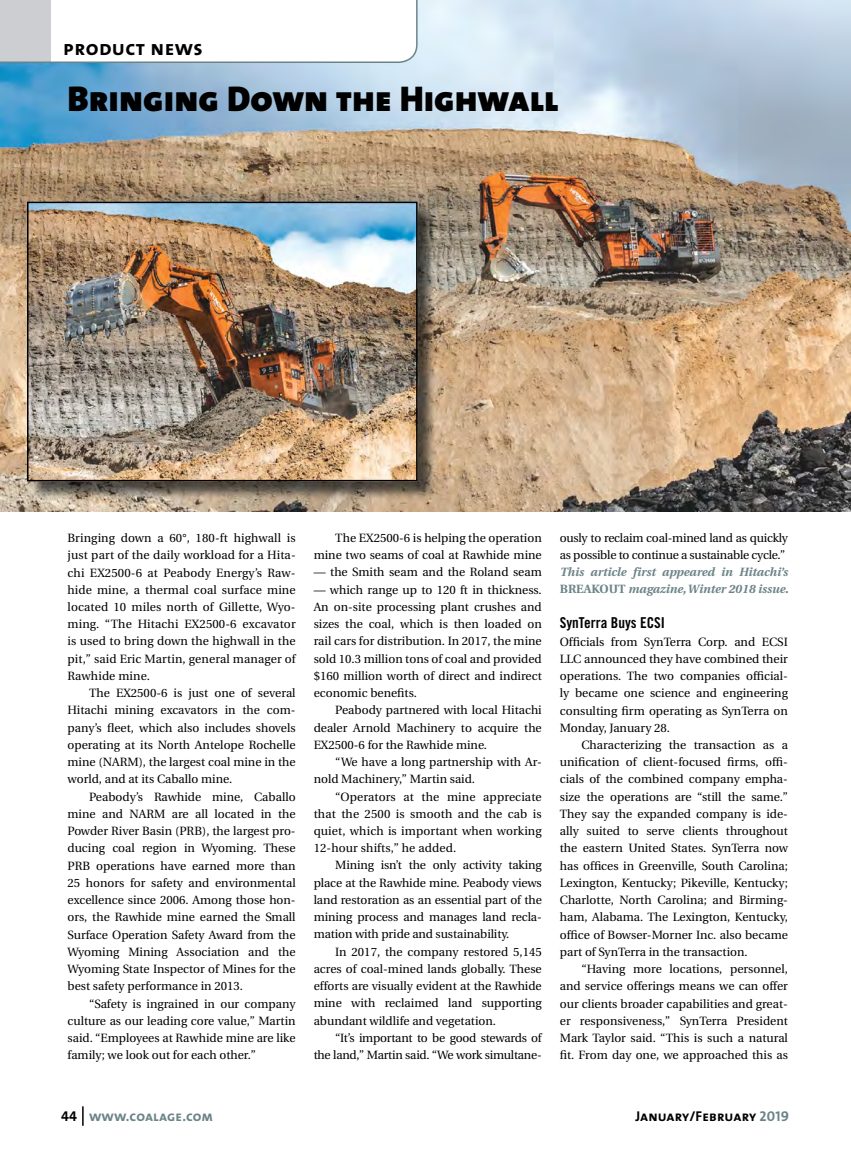
<style>
.page{position:relative;width:851px;height:1161px;background:#fff}
.page>*{position:absolute;margin:0;border:0;box-sizing:border-box;transform-origin:0 0}
.t1{font:36px "The Sans Black Caps";color:#000}
.t2{font:21px "The Mix Bold Caps";letter-spacing:.02em;color:#000}
.t3{font:15px "Trade Gothic Bold Cond Twenty";color:#000}
.t4{font:14.25px "The Mix Bold Caps";letter-spacing:.01em;color:#000}
.t5{font:14.25px "The Mix Bold Caps";letter-spacing:.01em;color:#6c8488}
.t6{font:12px/17.2px "Utopia";color:#000;text-align:justify}
.t7{font:12px/17.2px "Utopia";letter-spacing:-.02em;color:#000;text-align:right}
.t8{font:italic 700 12px/17.2px "Utopia";color:#6c8488}
.s1{font-style:normal}
.s2{color:#000}
.s3{color:#6c8488}
</style>
<div class="page">
<img style="left:0;top:0;width:850px;height:511px">
<hr style="left:82px;top:1106px;width:2px;height:20px;background:#000">
<div style="left:27px;top:202px;width:390px;height:279px;border:2px solid #000"></div>
<svg style="left:0;top:0;width:417px;height:63px"></svg>
<h2 class="t2" style="left:63px;top:35px;width:141px">product news</h2>
<h1 class="t1" style="left:67px;top:77px;width:492px">Bringing Down the Highwall</h1>
<p class="t6" style="left:68px;top:530px;width:230px">Bringing down a 60°, 180-ft highwall is just part of the daily workload for a Hita&shy;chi EX2500-6 at Peabody Energy’s Raw&shy;hide mine, a thermal coal surface mine located 10 miles north of Gillette, Wyo&shy;ming. “The Hitachi EX2500-6 excavator is used to bring down the highwall in the pit,” said Eric Martin, general manager of Rawhide mine.</p>
<p class="t6" style="left:68px;top:686px;width:230px;text-indent:22px">The EX2500-6 is just one of several Hitachi mining excavators in the com&shy;pany’s fleet, which also includes shovels operating at its North Antelope Rochelle mine (NARM), the largest coal mine in the world, and at its Caballo mine.</p>
<p class="t6" style="left:68px;top:789px;width:230px;text-indent:22px">Peabody’s Rawhide mine, Caballo mine and NARM are all located in the Powder River Basin (PRB), the largest pro&shy;ducing coal region in Wyoming. These PRB operations have earned more than 25 honors for safety and environmental excellence since 2006. Among those hon&shy;ors, the Rawhide mine earned the Small Surface Operation Safety Award from the Wyoming Mining Association and the Wyoming State Inspector of Mines for the best safety performance in 2013.</p>
<p class="t6" style="left:68px;top:996px;width:230px;text-indent:22px">“Safety is ingrained in our company culture as our leading core value,” Martin said. “Employees at Rawhide mine are like family; we look out for each other.”</p>
<p class="t6" style="left:314px;top:530px;width:230px;text-align:right">The EX2500-6 is helping the operation mine two seams of coal at Rawhide mine</p>
<p class="t6" style="left:314px;top:565px;width:230px">— the Smith seam and the Roland seam</p>
<p class="t6" style="left:314px;top:582px;width:230px">— which range up to 120 ft in thickness.<br>An on-site processing plant crushes and sizes the coal, which is then loaded on rail cars for distribution. In 2017, the mine sold 10.3 million tons of coal and provided $160 million worth of direct and indirect economic benefits.</p>
<p class="t6" style="left:314px;top:703px;width:230px;text-indent:22px">Peabody partnered with local Hitachi dealer Arnold Machinery to acquire the EX2500-6 for the Rawhide mine.</p>
<p class="t6" style="left:314px;top:754px;width:229px;text-indent:22px">“We have a long partnership with Ar&shy;nold Machinery,” Martin said.</p>
<p class="t6" style="left:314px;top:789px;width:230px;text-indent:22px">“Operators at the mine appreciate that the 2500 is smooth and the cab is quiet, which is important when working 12-hour shifts,” he added.</p>
<p class="t6" style="left:314px;top:858px;width:230px;text-indent:22px">Mining isn’t the only activity taking place at the Rawhide mine. Peabody views land restoration as an essential part of the mining process and manages land recla&shy;mation with pride and sustainability.</p>
<p class="t6" style="left:314px;top:944px;width:230px;text-indent:22px">In 2017, the company restored 5,145 acres of coal-mined lands globally. These efforts are visually evident at the Rawhide mine with reclaimed land supporting abundant wildlife and vegetation.</p>
<p class="t7" style="left:314px;top:1030px;width:229px">“It’s important to be good stewards of<br>the land,” Martin said. “We work simultane-</p>
<p class="t7" style="left:560px;top:530px;width:230px;text-align:left">ously to reclaim coal-mined land as quickly as possible to continue a sustainable cycle.”</p>
<p class="t8" style="left:560px;top:565px;width:230px">This article first appeared in Hitachi’s<br><span class="s1">BREAKOUT</span> magazine, Winter 2018 issue.</p>
<p class="t3" style="left:559px;top:617px;width:107px">SynTerra Buys ECSI</p>
<p class="t6" style="left:559px;top:634px;width:230px">Officials from SynTerra Corp. and ECSI LLC announced they have combined their operations. The two companies official&shy;ly became one science and engineering consulting firm operating as SynTerra on Monday, January 28.</p>
<p class="t6" style="left:559px;top:737px;width:230px;text-indent:22px">Characterizing the transaction as a unification of client-focused firms, offi&shy;cials of the combined company empha&shy;size the operations are “still the same.” They say the expanded company is ide&shy;ally suited to serve clients throughout the eastern United States. SynTerra now has offices in Greenville, South Carolina; Lexington, Kentucky; Pikeville, Kentucky; Charlotte, North Carolina; and Birming&shy;ham, Alabama. The Lexington, Kentucky, office of Bowser-Morner Inc. also became part of SynTerra in the transaction.</p>
<p class="t6" style="left:559px;top:961px;width:230px;text-indent:22px">“Having more locations, personnel, and service offerings means we can offer our clients broader capabilities and great&shy;er responsiveness,” SynTerra President Mark Taylor said. “This is such a natural fit. From day one, we approached this as</p>
<p class="t5" style="left:61px;top:1107px;width:154px"><span class="s2">44</span> www.coalage.com</p>
<p class="t4" style="left:635px;top:1107px;width:155px">January/February <span class="s3">2019</span></p>
</div>
